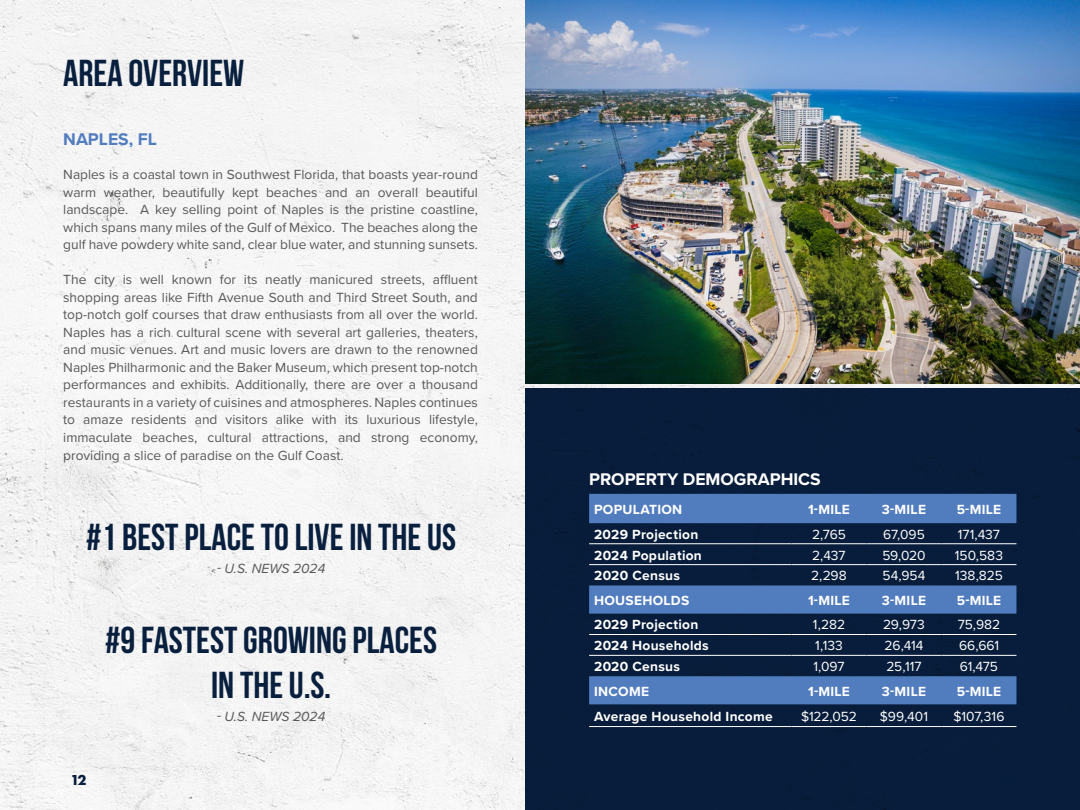
<style>
.page{position:relative;width:1080px;height:810px;background:#f4f4f4}
.page>*{position:absolute;margin:0;border:0;box-sizing:border-box;transform-origin:0 0}
.t1{font:700 37.5px/45px "Bebas Neue";color:#091f3e;text-align:center}
.t2{font:700 17.5px "Proxima Nova";color:#fff}
.t3{font:700 17.5px "Proxima Nova";color:#517cbe}
.t4{font:700 15px "Futura PT";color:#071e3f}
.t5{font:13.75px/17.5px "Proxima Nova";color:#58595b;text-align:justify}
.t6{font:700 13.75px "Proxima Nova";letter-spacing:.02em;color:#fff}
.t7{font:13.75px "Proxima Nova";color:#fff}
.t8{font:italic 13.75px "Proxima Nova";color:#58595b}
</style>
<div class="page">
<img style="left:526px;top:0;width:554px;height:383px">
<div style="left:526px;top:389px;width:554px;height:421px;background:#091f3e"></div>
<svg style="left:589px;top:494px;width:427px;height:210px"></svg>
<hr style="left:589px;top:543px;width:202px;height:1px;background:#fff">
<hr style="left:791px;top:543px;width:75px;height:1px;background:#fff">
<hr style="left:866px;top:543px;width:75px;height:1px;background:#fff">
<hr style="left:941px;top:543px;width:75px;height:1px;background:#fff">
<hr style="left:589px;top:564px;width:202px;height:1px;background:#fff">
<hr style="left:791px;top:564px;width:75px;height:1px;background:#fff">
<hr style="left:866px;top:564px;width:75px;height:1px;background:#fff">
<hr style="left:941px;top:564px;width:75px;height:1px;background:#fff">
<hr style="left:589px;top:634px;width:202px;height:1px;background:#fff">
<hr style="left:589px;top:655px;width:202px;height:1px;background:#fff">
<hr style="left:791px;top:655px;width:75px;height:1px;background:#fff">
<hr style="left:866px;top:655px;width:75px;height:1px;background:#fff">
<hr style="left:941px;top:655px;width:75px;height:1px;background:#fff">
<hr style="left:791px;top:634px;width:75px;height:1px;background:#fff">
<hr style="left:866px;top:634px;width:75px;height:1px;background:#fff">
<hr style="left:941px;top:634px;width:75px;height:1px;background:#fff">
<hr style="left:589px;top:726px;width:202px;height:1px;background:#fff">
<hr style="left:791px;top:726px;width:75px;height:1px;background:#fff">
<hr style="left:866px;top:726px;width:75px;height:1px;background:#fff">
<hr style="left:941px;top:726px;width:75px;height:1px;background:#fff">
<h1 class="t1" style="left:63px;top:50px;width:183px">AREA OVERVIEW</h1>
<p class="t3" style="left:63px;top:126px;width:95px">NAPLES, FL</p>
<p class="t5" style="left:63px;top:165px;width:416px">Naples is a coastal town in Southwest Florida, that boasts year-round warm weather, beautifully kept beaches and an overall beautiful landscape. A key selling point of Naples is the pristine coastline, which spans many miles of the Gulf of Mexico. The beaches along the gulf have powdery white sand, clear blue water, and stunning sunsets.</p>
<p class="t5" style="left:63px;top:270px;width:416px">The city is well known for its neatly manicured streets, affluent shopping areas like Fifth Avenue South and Third Street South, and top-notch golf courses that draw enthusiasts from all over the world.<br>Naples has a rich cultural scene with several art galleries, theaters, and music venues. Art and music lovers are drawn to the renowned Naples Philharmonic and the Baker Museum, which present top-notch performances and exhibits. Additionally, there are over a thousand restaurants in a variety of cuisines and atmospheres. Naples continues to amaze residents and visitors alike with its luxurious lifestyle, immaculate beaches, cultural attractions, and strong economy,</p>
<p class="t5" style="left:63px;top:446px;width:282px">providing a slice of paradise on the Gulf Coast.</p>
<h1 class="t1" style="left:86px;top:514px;width:372px">#1 BEST PLACE TO LIVE IN THE US</h1>
<p class="t8" style="left:217px;top:558px;width:110px">- U.S. NEWS 2024</p>
<h1 class="t1" style="left:105px;top:617px;width:333px">#9 FASTEST GROWING PLACES<br>IN THE U.S.</h1>
<p class="t8" style="left:217px;top:706px;width:110px">- U.S. NEWS 2024</p>
<p class="t4" style="left:70px;top:770px;width:18px">12</p>
<p class="t2" style="left:589px;top:467px;width:233px">PROPERTY DEMOGRAPHICS</p>
<p class="t6" style="left:594px;top:499px;width:90px">POPULATION</p>
<p class="t6" style="left:808px;top:499px;width:43px">1-MILE</p>
<p class="t6" style="left:882px;top:499px;width:46px">3-MILE</p>
<p class="t6" style="left:957px;top:499px;width:46px">5-MILE</p>
<p class="t6" style="left:594px;top:524px;width:106px">2029 Projection</p>
<p class="t7" style="left:812px;top:524px;width:35px">2,765</p>
<p class="t7" style="left:883px;top:524px;width:43px">67,095</p>
<p class="t7" style="left:958px;top:524px;width:44px">171,437</p>
<p class="t6" style="left:594px;top:545px;width:109px">2024 Population</p>
<p class="t7" style="left:812px;top:545px;width:35px">2,437</p>
<p class="t7" style="left:882px;top:545px;width:45px">59,020</p>
<p class="t7" style="left:955px;top:545px;width:50px">150,583</p>
<p class="t6" style="left:594px;top:566px;width:87px">2020 Census</p>
<p class="t7" style="left:811px;top:566px;width:37px">2,298</p>
<p class="t7" style="left:882px;top:566px;width:45px">54,954</p>
<p class="t7" style="left:955px;top:566px;width:49px">138,825</p>
<p class="t6" style="left:594px;top:590px;width:97px">HOUSEHOLDS</p>
<p class="t6" style="left:808px;top:590px;width:43px">1-MILE</p>
<p class="t6" style="left:882px;top:590px;width:46px">3-MILE</p>
<p class="t6" style="left:957px;top:590px;width:46px">5-MILE</p>
<p class="t6" style="left:594px;top:615px;width:106px">2029 Projection</p>
<p class="t7" style="left:813px;top:615px;width:34px">1,282</p>
<p class="t7" style="left:883px;top:615px;width:43px">29,973</p>
<p class="t7" style="left:958px;top:615px;width:44px">75,982</p>
<p class="t6" style="left:594px;top:636px;width:116px">2024 Households</p>
<p class="t7" style="left:815px;top:636px;width:29px">1,133</p>
<p class="t7" style="left:885px;top:636px;width:40px">26,414</p>
<p class="t7" style="left:959px;top:636px;width:41px">66,661</p>
<p class="t6" style="left:594px;top:656px;width:87px">2020 Census</p>
<p class="t7" style="left:813px;top:656px;width:33px">1,097</p>
<p class="t7" style="left:886px;top:656px;width:37px">25,117</p>
<p class="t7" style="left:960px;top:656px;width:40px">61,475</p>
<p class="t6" style="left:594px;top:681px;width:56px">INCOME</p>
<p class="t6" style="left:808px;top:681px;width:43px">1-MILE</p>
<p class="t6" style="left:882px;top:681px;width:46px">3-MILE</p>
<p class="t6" style="left:957px;top:681px;width:46px">5-MILE</p>
<p class="t6" style="left:594px;top:706px;width:180px">Average Household Income</p>
<p class="t7" style="left:801px;top:706px;width:57px">$122,052</p>
<p class="t7" style="left:880px;top:706px;width:50px">$99,401</p>
<p class="t7" style="left:953px;top:706px;width:53px">$107,316</p>
</div>
